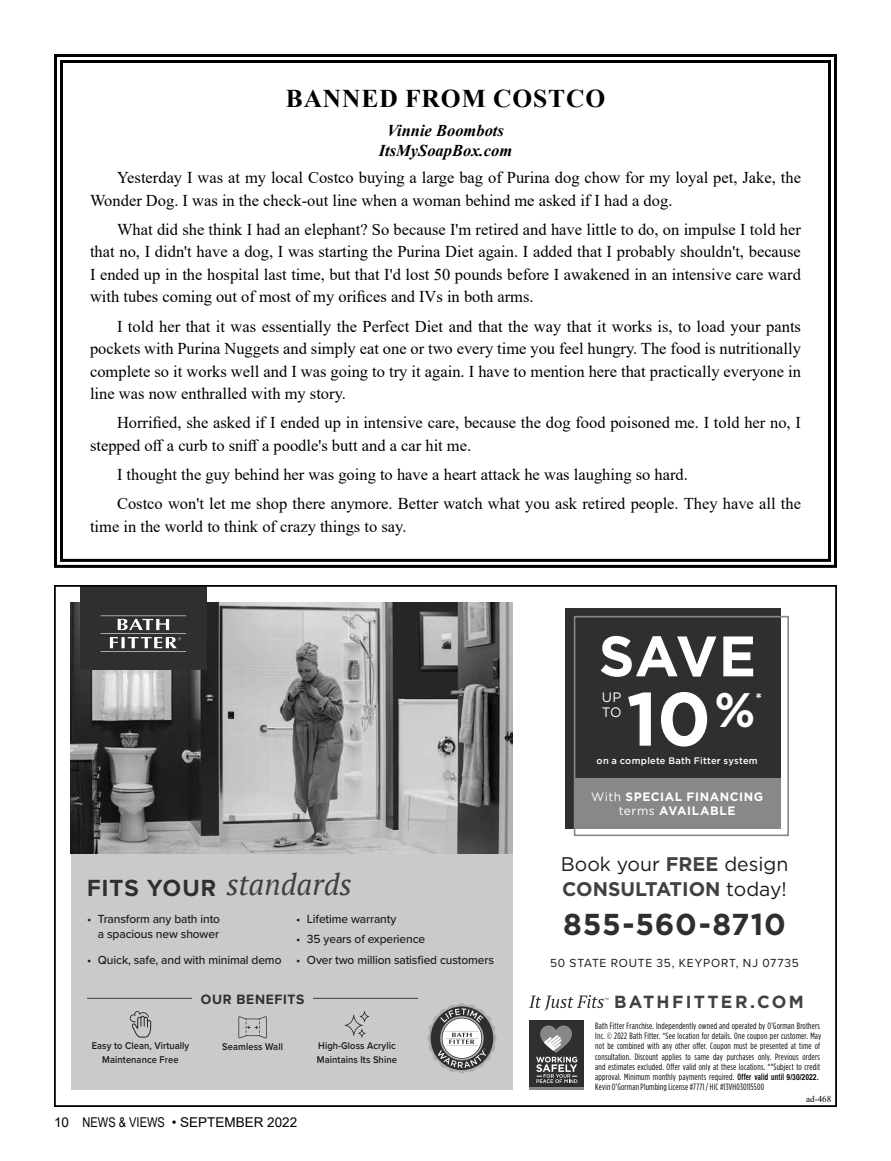
<style>
.page{position:relative;width:891px;height:1161px;background:#fff}
.page>*{position:absolute;margin:0;border:0;box-sizing:border-box;transform-origin:0 0}
.t1{font:700 75.45px "Gotham";color:#fff}
.t2{font:700 57px "Gotham";color:#fff}
.t3{font:700 30.3px "Gotham";letter-spacing:.025em;color:#2f2f2f}
.t4{font:italic 30px "PT Serif";color:#414141}
.t5{font:700 25.5px "Times New Roman";letter-spacing:.035em;color:#000}
.t6{font:19.65px/25px "Gotham";color:#1b1b1b}
.t7{font:700 17.55px "Gotham";letter-spacing:.125em;color:#414141}
.t8{font:16.5px/22.5px "Times New Roman";color:#000}
.t9{font:italic 700 16.5px/19.8px "Times New Roman";color:#000;text-align:center}
.t10{font:700 15.6px "Gotham";color:#fff}
.t11{font:700 13.95px "Proxima Nova";letter-spacing:.05em;color:#2f2f2f}
.t12{font:13.65px "Gotham";color:#fff}
.t13{font:13.5px "Arial";color:#000}
.t14{font:500 12.15px/15.1px "Proxima Nova";letter-spacing:-.01em;color:#1b1b1b;text-align:right}
.t15{font:700 12.15px/13.6px "Gotham";letter-spacing:.05em;color:#fff;text-align:center}
.t16{font:12.15px "Proxima Nova";letter-spacing:.065em;color:#1b1b1b}
.t17{font:600 10.2px/13.5px "Proxima Nova";letter-spacing:.01em;color:#1b1b1b;text-align:center;scale:.91 1}
.t18{font:500 9.45px "Gotham";letter-spacing:.025em;color:#fff}
.t19{font:9.15px/10.1px "Gotham Condensed";letter-spacing:.02em;color:#000}
.t20{font:9px "Times New Roman";color:#000}
.t21{font:700 8.25px "Arial Narrow";color:#000}
.s1{font-family:"Proxima Nova";font-weight:700;font-style:normal;font-size:24.3px;color:#2f2f2f}
.s2{font-family:"Arial Narrow"}
.s3{font-weight:400}
.s4{font-weight:700;color:#414141}
.s5{font-weight:500}
</style>
<div class="page">
<div style="left:565px;top:608px;width:216px;height:221px;background:#2f2f2f"></div>
<div style="left:574px;top:778px;width:207px;height:51px;background:#888"></div>
<div style="left:71px;top:842px;width:442px;height:248px;background:#cacaca"></div>
<img style="left:71px;top:602px;width:442px;height:252px">
<svg style="left:529px;top:995px;width:79px;height:16px"></svg>
<div style="left:574px;top:616px;width:215px;height:220px;border:2px solid #888"></div>
<div style="left:529px;top:1021px;width:54px;height:69px;background:#2f2f2f"></div>
<hr style="left:529px;top:1088px;width:54px;height:2px;background:#888">
<svg style="left:536px;top:1025px;width:41px;height:58px"></svg>
<svg style="left:427px;top:1003px;width:70px;height:70px"></svg>
<svg style="left:130px;top:1011px;width:21px;height:27px"></svg>
<svg style="left:239px;top:1016px;width:28px;height:22px"></svg>
<svg style="left:345px;top:1011px;width:24px;height:27px"></svg>
<hr style="left:87px;top:998px;width:331px;height:1px;background:#414141">
<div style="left:193px;top:991px;width:120px;height:15px;background:#cacaca"></div>
<div style="left:80px;top:586px;width:127px;height:84px;background:#2f2f2f"></div>
<svg style="left:101px;top:616px;width:85px;height:36px"></svg>
<svg style="left:54px;top:54px;width:783px;height:514px"></svg>
<div style="left:60px;top:60px;width:771px;height:502px;border:3px solid #000"></div>
<h3 class="t5" style="left:286px;top:80px;width:321px">BANNED FROM COSTCO</h3>
<p class="t9" style="left:379px;top:120px;width:135px">Vinnie Boombots<br>ItsMySoapBox.com</p>
<p class="t8" style="left:90px;top:166px;width:713px;text-indent:27px">Yesterday I was at my local Costco buying a large bag of Purina dog chow for my loyal pet, Jake, the<br>Wonder Dog. I was in the check-out line when a woman behind me asked if I had a dog.</p>
<p class="t8" style="left:90px;top:218px;width:712px;text-align:justify;text-indent:27px">What did she think I had an elephant? So because I'm retired and have little to do, on impulse I told her that no, I didn't have a dog, I was starting the Purina Diet again. I added that I probably shouldn't, because I ended up in the hospital last time, but that I'd lost 50 pounds before I awakened in an intensive care ward with tubes coming out of most of my orifices and IVs in both arms.</p>
<p class="t8" style="left:90px;top:314px;width:713px;text-align:justify;text-indent:27px">I told her that it was essentially the Perfect Diet and that the way that it works is, to load your pants pockets with Purina Nuggets and simply eat one or two every time you feel hungry. The food is nutritionally complete so it works well and I was going to try it again. I have to mention here that practically everyone in line was now enthralled with my story.</p>
<p class="t8" style="left:90px;top:411px;width:712px;text-indent:27px">Horrified, she asked if I ended up in intensive care, because the dog food poisoned me. I told her no, I stepped off a curb to sniff a poodle's butt and a car hit me.</p>
<p class="t8" style="left:117px;top:460px;width:685px;line-height:29.2px">I thought the guy behind her was going to have a heart attack he was laughing so hard.<br>Costco won't let me shop there anymore. Better watch what you ask retired people. They have all the</p>
<p class="t8" style="left:90px;top:515px;width:318px">time in the world to think of crazy things to say.</p>
<h2 class="t2" style="left:599px;top:623px;width:159px">SAVE</h2>
<h1 class="t1" style="left:626px;top:675px;width:130px">10<sup>%</sup></h1>
<p class="t12" style="left:602px;top:689px;width:21px">UP</p>
<p class="t10" style="left:755px;top:689px;width:8px">*</p>
<p class="t12" style="left:602px;top:705px;width:21px">TO</p>
<p class="t18" style="left:597px;top:755px;width:163px">on a complete Bath Fitter system</p>
<h3 class="t4" style="left:87px;top:866px;width:266px"><span class="s1">FITS YOUR</span> standards</h3>
<p class="t14" style="left:87px;top:911px;width:134px">• Transform any bath into a spacious new shower</p>
<p class="t14" style="left:87px;top:952px;width:196px">• Quick, safe, and with minimal demo</p>
<p class="t14" style="left:296px;top:911px;width:102px">• Lifetime warranty</p>
<p class="t14" style="left:296px;top:931px;width:131px">• 35 years of experience</p>
<p class="t14" style="left:296px;top:952px;width:199px">• Over two million satisfied customers</p>
<p class="t11" style="left:201px;top:989px;width:105px">OUR BENEFITS</p>
<p class="t17" style="left:92px;top:1039px;width:109px">Easy to Clean, Virtually<br>Maintenance Free</p>
<p class="t17" style="left:222px;top:1040px;width:68px">Seamless Wall</p>
<p class="t17" style="left:317px;top:1039px;width:89px;text-align:left">High-Gloss Acrylic<br>Maintains Its Shine</p>
<p class="t13" style="left:54px;top:1113px;width:245px">10 <span class="s2">NEWS &amp; VIEWS</span> • SEPTEMBER 2022</p>
<p class="t15" style="left:591px;top:789px;width:174px"><span class="s3">With</span> SPECIAL FINANCING <span class="s3">terms</span> AVAILABLE</p>
<p class="t6" style="left:561px;top:851px;width:229px">Book your <span class="s4">FREE</span> design<br><span class="s4">CONSULTATION</span> today!</p>
<h3 class="t3" style="left:563px;top:907px;width:224px">855-560-8710</h3>
<p class="t16" style="left:550px;top:954px;width:250px">50 STATE ROUTE 35, KEYPORT, NJ 07735</p>
<p class="t7" style="left:614px;top:992px;width:191px">BATHFITTER.COM</p>
<p class="t19" style="left:595px;top:1021px;width:227px">Bath Fitter Franchise. Independently owned and operated by O’Gorman Brothers Inc. © 2022 Bath Fitter. *See location for details. One coupon per customer. May not be combined with any other offer. Coupon must be presented at time of consultation. Discount applies to same day purchases only. Previous orders and estimates excluded. Offer valid only at these locations. **Subject to credit approval. Minimum monthly payments required. <span class="s5">Offer valid until 09/30/2021</span>.<br>Kevin O’Gorman Plumbing License #7771 / HIC #13VH030115500</p>
<p class="t21" style="left:787px;top:1071px;width:33px">9/30/2022.</p>
<p class="t20" style="left:806px;top:1092px;width:26px">ad-468</p>
</div>
